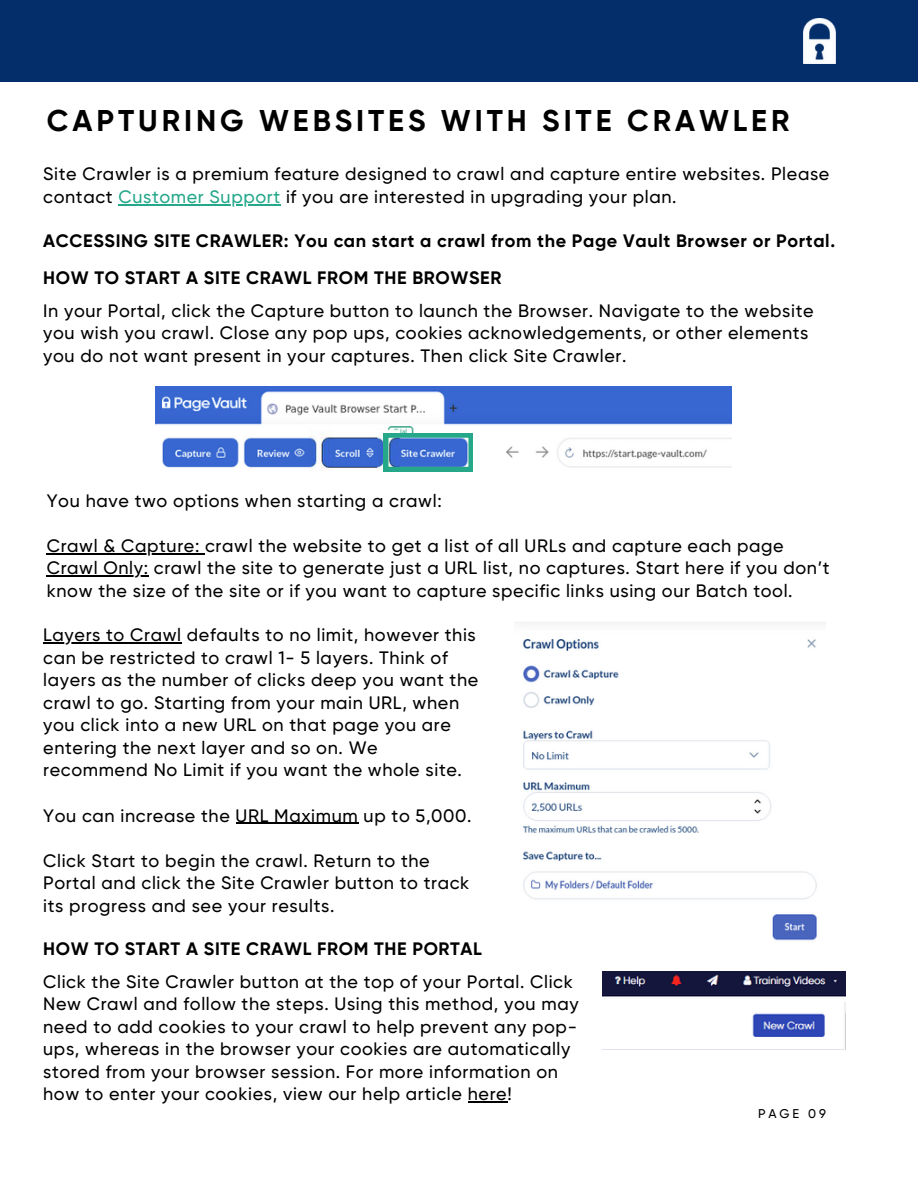
<style>
.page{position:relative;width:918px;height:1188px;background:#fff}
.page>*{position:absolute;margin:0;border:0;box-sizing:border-box;transform-origin:0 0}
.t1{font:700 30px "Gilroy";letter-spacing:.13em;color:#000001}
.t2{font:500 18px/22.5px "Gilroy";letter-spacing:.035em;color:#000001}
.t3{font:700 18px "Gilroy";letter-spacing:.035em;color:#000001}
.t4{font:500 12.75px "Gilroy";letter-spacing:.23em;color:#000001}
.s1{color:#25a88a}
</style>
<div class="page">
<div style="left:0;top:0;width:918px;height:81px;background:#042e69"></div>
<img style="left:804px;top:18px;width:31px;height:45px">
<img style="left:156px;top:387px;width:576px;height:84px">
<svg style="left:384px;top:433px;width:89px;height:38px;background:#4085bc"></svg>
<img style="left:516px;top:622px;width:310px;height:319px">
<hr style="left:43px;top:642px;width:139px;height:2px;background:#000001">
<hr style="left:236px;top:823px;width:123px;height:1px;background:#000001">
<hr style="left:468px;top:1101px;width:39px;height:1px;background:#000001">
<hr style="left:118px;top:204px;width:163px;height:1px;background:#25a88a">
<img style="left:602px;top:971px;width:243px;height:66px">
<hr style="left:47px;top:553px;width:158px;height:1px;background:#000001">
<hr style="left:47px;top:576px;width:102px;height:1px;background:#000001">
<p class="t1" style="left:47px;top:103px;width:744px">CAPTURING WEBSITES WITH SITE CRAWLER</p>
<h3 class="t2" style="left:43px;top:163px;width:788px">Site Crawler is a premium feature designed to crawl and capture entire websites. Please contact <span class="s1">Customer Support</span> if you are interested in upgrading your plan.</h3>
<p class="t3" style="left:43px;top:230px;width:794px">ACCESSING SITE CRAWLER: You can start a crawl from the Page Vault Browser or Portal.</p>
<h3 class="t3" style="left:43px;top:267px;width:460px">HOW TO START A SITE CRAWL FROM THE BROWSER</h3>
<h2 class="t2" style="left:43px;top:299px;width:772px">In your Portal, click the Capture button to launch the Browser. Navigate to the website you wish you crawl. Close any pop ups, cookies acknowledgements, or other elements you do not want present in your captures. Then click Site Crawler.</h2>
<h3 class="t2" style="left:47px;top:490px;width:396px">You have two options when starting a crawl:</h3>
<h3 class="t2" style="left:47px;top:535px;width:738px">Crawl &amp; Capture: crawl the website to get a list of all URLs and capture each page</h3>
<h3 class="t2" style="left:47px;top:557px;width:784px">Crawl Only: crawl the site to generate just a URL list, no captures. Start here if you don’t know the size of the site or if you want to capture specific links using our Batch tool.</h3>
<h3 class="t2" style="left:43px;top:624px;width:437px">Layers to Crawl defaults to no limit, however this can be restricted to crawl 1- 5 layers. Think of layers as the number of clicks deep you want the crawl to go. Starting from your main URL, when you click into a new URL on that page you are entering the next layer and so on. We recommend No Limit if you want the whole site.</h3>
<h3 class="t2" style="left:43px;top:804px;width:430px">You can increase the URL Maximum up to 5,000.</h3>
<p class="t2" style="left:43px;top:849px;width:428px">Click Start to begin the crawl. Return to the<br>Portal and click the Site Crawler button to track its progress and see your results.</p>
<h2 class="t3" style="left:43px;top:938px;width:440px">HOW TO START A SITE CRAWL FROM THE PORTAL</h2>
<h3 class="t2" style="left:43px;top:970px;width:537px">Click the Site Crawler button at the top of your Portal. Click New Crawl and follow the steps. Using this method, you may need to add cookies to your crawl to help prevent any pop&shy;ups, whereas in the browser your cookies are automatically stored from your browser session. For more information on how to enter your cookies, view our help article here!</h3>
<h1 class="t4" style="left:758px;top:1106px;width:70px">PAGE 09</h1>
</div>
